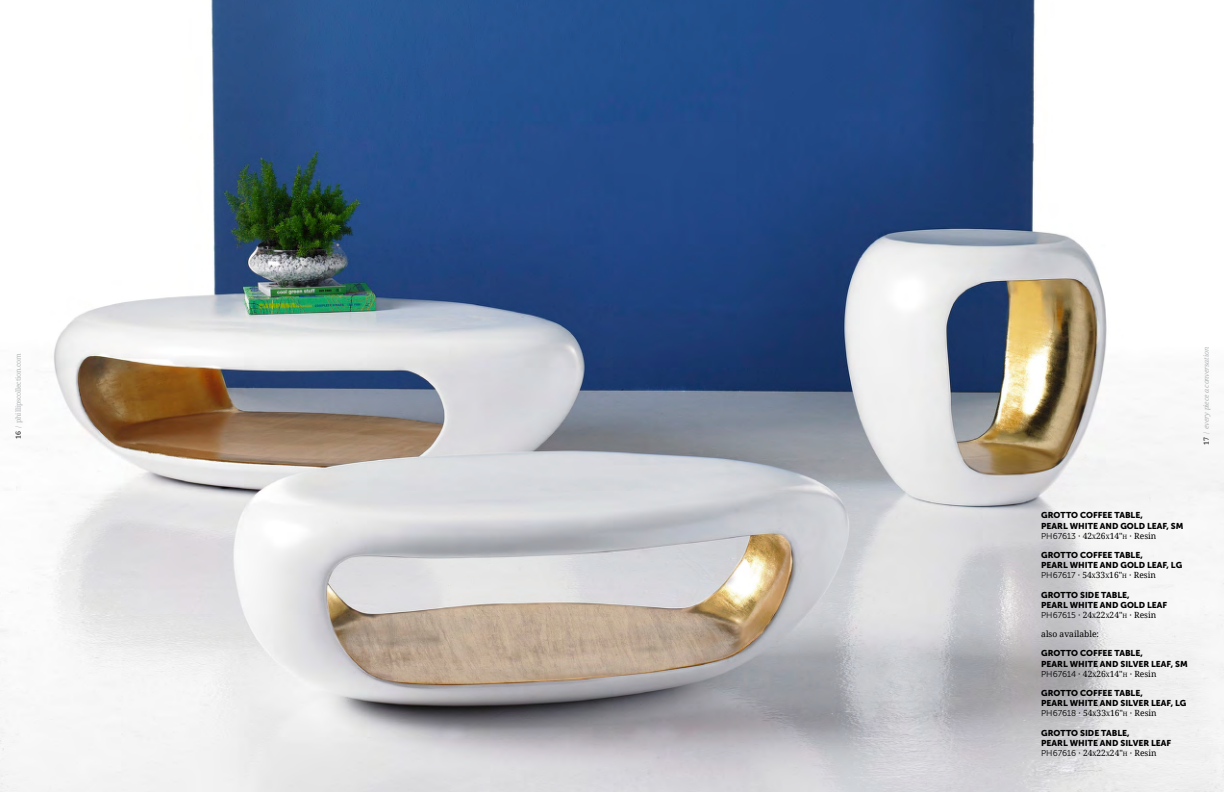
<style>
.page{position:relative;width:1224px;height:792px;background:#fff}
.page>*{position:absolute;margin:0;border:0;box-sizing:border-box;transform-origin:0 0}
.t1{font:8.5px/10.2px "Museo Sans 900";color:#000}
.t2{font:8.5px "Droid Serif";color:#000}
.t3{font:8.5px "Droid Serif";color:#000}
.t4{font:italic 7px "Droid Serif";letter-spacing:-.025em;color:#b1b4b6}
.t5{font:7px "Droid Serif";letter-spacing:-.025em;color:#b1b4b6}
.s1{color:#000}
.s2{font-style:normal;color:#000}
.s3{font-style:normal}
.s4{font-family:"Museo Sans 300"}
.s5{font-size:5.9px}
.s6{font-style:inherit}
</style>
<div class="page">
<img style="left:0;top:0;width:1224px;height:792px">
<p class="t5" style="left:13px;top:439px;width:87px;rotate:-90deg"><span class="s1">16</span> / phillipscollection.com</p>
<p class="t4" style="left:1201px;top:445px;width:99px;rotate:-90deg"><span class="s2">17</span> <span class="s3">/</span> every piece a conversation</p>
<p class="t1" style="left:1041px;top:510px;width:144px">GROTTO COFFEE TABLE,<br>PEARL WHITE AND GOLD LEAF, SM</p>
<p class="t2" style="left:1041px;top:530px;width:117px"><span class="s4">PH67613</span> · 42<span class="s5">X</span>26<span class="s5">X</span>14"<span class="s5">H</span> · <span class="s6">Resin</span></p>
<p class="t1" style="left:1041px;top:550px;width:143px">GROTTO COFFEE TABLE,<br>PEARL WHITE AND GOLD LEAF, LG</p>
<p class="t2" style="left:1041px;top:569px;width:116px"><span class="s4">PH67617</span> · 54<span class="s5">X</span>33<span class="s5">X</span>16"<span class="s5">H</span> · <span class="s6">Resin</span></p>
<p class="t1" style="left:1041px;top:589px;width:127px">GROTTO SIDE TABLE,<br>PEARL WHITE AND GOLD LEAF</p>
<p class="t2" style="left:1041px;top:609px;width:117px"><span class="s4">PH67615</span> · 24<span class="s5">X</span>22<span class="s5">X</span>24"<span class="s5">H</span> · <span class="s6">Resin</span></p>
<p class="t3" style="left:1041px;top:628px;width:59px">also available:</p>
<p class="t1" style="left:1041px;top:648px;width:148px">GROTTO COFFEE TABLE,<br>PEARL WHITE AND SILVER LEAF, SM</p>
<p class="t2" style="left:1041px;top:668px;width:117px"><span class="s4">PH67614</span> · 42<span class="s5">X</span>26<span class="s5">X</span>14"<span class="s5">H</span> · <span class="s6">Resin</span></p>
<p class="t1" style="left:1041px;top:688px;width:147px">GROTTO COFFEE TABLE,<br>PEARL WHITE AND SILVER LEAF, LG</p>
<p class="t2" style="left:1041px;top:707px;width:117px"><span class="s4">PH67618</span> · 54<span class="s5">X</span>33<span class="s5">X</span>16"<span class="s5">H</span> · <span class="s6">Resin</span></p>
<p class="t1" style="left:1041px;top:727px;width:132px">GROTTO SIDE TABLE,<br>PEARL WHITE AND SILVER LEAF</p>
<p class="t2" style="left:1041px;top:747px;width:117px"><span class="s4">PH67616</span> · 24<span class="s5">X</span>22<span class="s5">X</span>24"<span class="s5">H</span> · <span class="s6">Resin</span></p>
</div>
